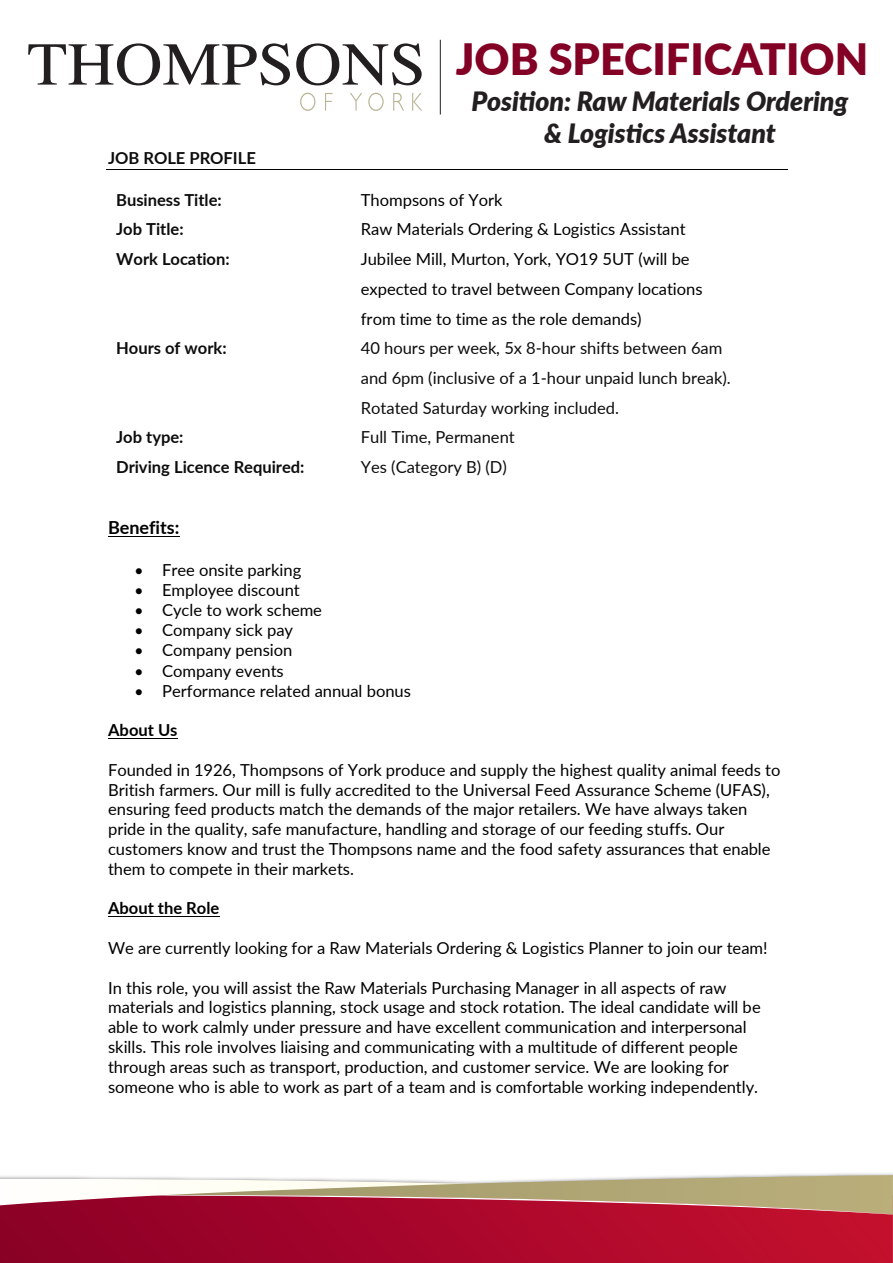
<style>
.page{position:relative;width:893px;height:1263px;background:#fff}
.page>*{position:absolute;margin:0;border:0;box-sizing:border-box;transform-origin:0 0}
.t1{font:900 43.2px "Lato";color:#830124}
.t2{font:italic 900 26.7px/32px "Lato";color:#231f20;text-align:center}
.t3{font:700 18px "Lato";color:#000}
.t4{font:16.5px/19.8px "Lato";color:#000}
.t5{font:16.5px/29.7px "Lato";color:#0d0d0d}
.t6{font:700 16.5px/29.7px "Lato";color:#0d0d0d}
.t7{font:700 16.5px "Lato";color:#000}
</style>
<div class="page">
<hr style="left:106px;top:169px;width:681px;height:1px;background:#000">
<hr style="left:108px;top:536px;width:71px;height:1px;background:#000">
<hr style="left:108px;top:738px;width:69px;height:1px;background:#000">
<hr style="left:108px;top:916px;width:111px;height:1px;background:#000">
<svg style="left:0;top:1217px;width:893px;height:46px;background:#a8072a"></svg>
<svg style="left:0;top:1175px;width:893px;height:42px"></svg>
<hr style="left:440px;top:40px;width:1px;height:75px;background:#231f20">
<svg style="left:28px;top:43px;width:262px;height:42px"></svg>
<svg style="left:296px;top:43px;width:126px;height:42px"></svg>
<svg style="left:300px;top:93px;width:15px;height:18px"></svg>
<svg style="left:325px;top:93px;width:7px;height:18px"></svg>
<svg style="left:350px;top:93px;width:12px;height:18px"></svg>
<svg style="left:368px;top:93px;width:16px;height:18px"></svg>
<svg style="left:393px;top:93px;width:11px;height:18px"></svg>
<svg style="left:412px;top:93px;width:10px;height:18px"></svg>
<h1 class="t1" style="left:456px;top:27px;width:414px">JOB SPECIFICATION</h1>
<h2 class="t2" style="left:472px;top:85px;width:378px">Position: Raw Materials Ordering &amp; Logistics Assistant</h2>
<p class="t6" style="left:108px;top:142px;width:149px">JOB ROLE PROFILE</p>
<p class="t6" style="left:116px;top:184px;width:115px">Business Title:<br>Job Title:<br>Work Location:</p>
<p class="t4" style="left:361px;top:184px;width:343px;line-height:29.7px">Thompsons of York<br>Raw Materials Ordering &amp; Logistics Assistant Jubilee Mill, Murton, York, YO19 5UT (will be expected to travel between Company locations from time to time as the role demands)</p>
<p class="t6" style="left:116px;top:333px;width:112px">Hours of work:</p>
<p class="t5" style="left:361px;top:333px;width:371px">40 hours per week, 5x 8-hour shifts between 6am and 6pm (inclusive of a 1-hour unpaid lunch break).<br>Rotated Saturday working included.</p>
<p class="t6" style="left:116px;top:422px;width:190px">Job type:<br>Driving Licence Required:</p>
<p class="t5" style="left:361px;top:422px;width:156px">Full Time, Permanent<br>Yes (Category B) (D)</p>
<p class="t3" style="left:108px;top:514px;width:73px">Benefits:</p>
<p class="t4" style="left:135px;top:559px;width:168px">• Free onsite parking</p>
<p class="t4" style="left:135px;top:579px;width:166px">• Employee discount</p>
<p class="t4" style="left:135px;top:600px;width:188px">• Cycle to work scheme</p>
<p class="t4" style="left:135px;top:620px;width:160px">• Company sick pay</p>
<p class="t4" style="left:135px;top:640px;width:159px">• Company pension</p>
<p class="t4" style="left:135px;top:660px;width:150px">• Company events</p>
<p class="t4" style="left:135px;top:680px;width:277px">• Performance related annual bonus</p>
<p class="t7" style="left:108px;top:718px;width:71px">About Us</p>
<p class="t4" style="left:108px;top:759px;width:674px">Founded in 1926, Thompsons of York produce and supply the highest quality animal feeds to British farmers. Our mill is fully accredited to the Universal Feed Assurance Scheme (UFAS), ensuring feed products match the demands of the major retailers. We have always taken pride in the quality, safe manufacture, handling and storage of our feeding stuffs. Our customers know and trust the Thompsons name and the food safety assurances that enable them to compete in their markets.</p>
<p class="t7" style="left:108px;top:896px;width:113px">About the Role</p>
<p class="t4" style="left:108px;top:937px;width:661px">We are currently looking for a Raw Materials Ordering &amp; Logistics Planner to join our team!</p>
<p class="t4" style="left:108px;top:977px;width:654px">In this role, you will assist the Raw Materials Purchasing Manager in all aspects of raw materials and logistics planning, stock usage and stock rotation. The ideal candidate will be able to work calmly under pressure and have excellent communication and interpersonal skills. This role involves liaising and communicating with a multitude of different people through areas such as transport, production, and customer service. We are looking for someone who is able to work as part of a team and is comfortable working independently.</p>
</div>
